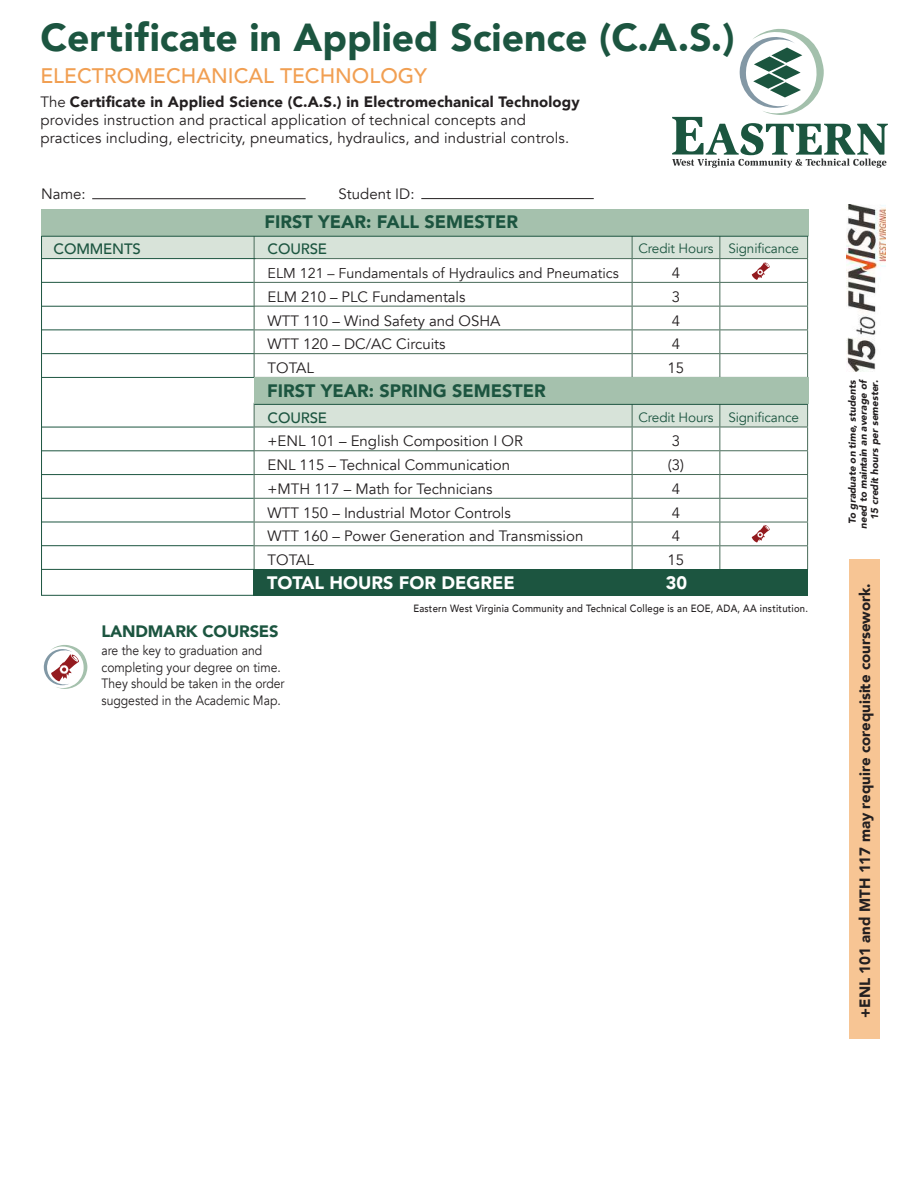
<style>
.page{position:relative;width:918px;height:1188px;background:#fff}
.page>*{position:absolute;margin:0;border:0;box-sizing:border-box;transform-origin:0 0}
.t1{font:900 39px "Avenir";color:#1c5540}
.t2{font:500 21px "Avenir";color:#f19f52}
.t3{font:900 18px "Avenir";color:#1c5540}
.t4{font:900 18px "Avenir";color:#fff}
.t5{font:900 16.5px "Avenir";letter-spacing:-.01em;color:#1c5540}
.t6{font:15px/18px "Avenir";color:#231f20}
.t7{font:900 15px "Avenir";color:#231f20}
.t8{font:500 15px "Avenir";letter-spacing:-.01em;color:#1c5540}
.t9{font:14.25px "Avenir";color:#231f20}
.t10{font:13.5px/16.5px "Avenir";color:#231f20;scale:.9 1}
.t11{font:13.5px "Avenir";letter-spacing:-.01em;color:#1c5540}
.t12{font:500 10.5px "Avenir";letter-spacing:.025em;color:#231f20;scale:.9 1}
.t13{font:italic 900 10.05px/11.1px "Avenir";color:#231f20;text-align:right}
.s1{font-weight:900}
</style>
<div class="page">
<svg style="left:672px;top:29px;width:216px;height:139px"></svg>
<img style="left:846px;top:204px;width:40px;height:168px">
<div style="left:849px;top:560px;width:30px;height:479px;background:#f7c594"></div>
<div style="left:41px;top:233px;width:213px;height:26px;background:#d8e3d9"></div>
<hr style="left:42px;top:282px;width:212px;height:1px;background:#1c5540">
<hr style="left:42px;top:306px;width:213px;height:1px;background:#1c5540">
<hr style="left:42px;top:330px;width:212px;height:1px;background:#1c5540">
<hr style="left:42px;top:353px;width:212px;height:1px;background:#1c5540">
<hr style="left:42px;top:377px;width:212px;height:1px;background:#1c5540">
<hr style="left:42px;top:427px;width:212px;height:1px;background:#1c5540">
<hr style="left:42px;top:450px;width:212px;height:1px;background:#1c5540">
<hr style="left:42px;top:474px;width:212px;height:1px;background:#1c5540">
<hr style="left:42px;top:498px;width:212px;height:1px;background:#1c5540">
<hr style="left:42px;top:545px;width:212px;height:1px;background:#1c5540">
<hr style="left:42px;top:569px;width:212px;height:1px;background:#1c5540">
<hr style="left:42px;top:522px;width:212px;height:1px;background:#1c5540">
<div style="left:41px;top:209px;width:768px;height:27px;background:#a5c1ad"></div>
<div style="left:254px;top:377px;width:555px;height:27px;background:#a5c1ad"></div>
<hr style="left:41px;top:236px;width:1px;height:360px;background:#1c5540">
<hr style="left:42px;top:258px;width:213px;height:1px;background:#1c5540">
<hr style="left:42px;top:236px;width:766px;height:1px;background:#1c5540">
<hr style="left:92px;top:198px;width:214px;height:1px;background:#231f20">
<hr style="left:421px;top:198px;width:173px;height:1px;background:#231f20">
<svg style="left:254px;top:235px;width:554px;height:142px"></svg>
<svg style="left:254px;top:403px;width:554px;height:166px"></svg>
<svg style="left:44px;top:645px;width:43px;height:44px"></svg>
<div style="left:254px;top:569px;width:554px;height:27px;background:#1c5540"></div>
<hr style="left:41px;top:595px;width:367px;height:1px;background:#1c5540">
<h1 class="t1" style="left:40px;top:4px;width:696px">Certificate in Applied Science (C.A.S.)</h1>
<h2 class="t2" style="left:40px;top:57px;width:388px">ELECTROMECHANICAL TECHNOLOGY</h2>
<p class="t6" style="left:40px;top:93px;width:541px">The <span class="s1">Certificate in Applied Science (C.A.S.) in Electromechanical Technology </span>provides instruction and practical application of technical concepts and practices including, electricity, pneumatics, hydraulics, and industrial controls.</p>
<p class="t6" style="left:41px;top:185px;width:46px">Name:</p>
<p class="t6" style="left:339px;top:185px;width:77px">Student ID:</p>
<p class="t8" style="left:54px;top:236px;width:89px">COMMENTS</p>
<p class="t3" style="left:265px;top:206px;width:255px">FIRST YEAR: FALL SEMESTER</p>
<p class="t8" style="left:268px;top:236px;width:61px">COURSE</p>
<p class="t11" style="left:639px;top:241px;width:162px">Credit Hours Significance</p>
<p class="t9" style="left:268px;top:264px;width:353px">ELM 121 – Fundamentals of Hydraulics and Pneumatics</p>
<p class="t6" style="left:672px;top:264px;width:10px">4</p>
<p class="t6" style="left:268px;top:288px;width:199px">ELM 210 – PLC Fundamentals</p>
<p class="t6" style="left:672px;top:288px;width:10px">3</p>
<p class="t6" style="left:268px;top:312px;width:234px">WTT 110 – Wind Safety and OSHA</p>
<p class="t6" style="left:672px;top:312px;width:10px">4</p>
<p class="t6" style="left:268px;top:335px;width:180px">WTT 120 – DC/AC Circuits</p>
<p class="t6" style="left:672px;top:335px;width:10px">4</p>
<p class="t6" style="left:268px;top:359px;width:48px">TOTAL</p>
<p class="t6" style="left:668px;top:359px;width:18px">15</p>
<p class="t3" style="left:267px;top:375px;width:280px">FIRST YEAR: SPRING SEMESTER</p>
<p class="t8" style="left:268px;top:404px;width:61px">COURSE</p>
<p class="t11" style="left:639px;top:409px;width:162px">Credit Hours Significance</p>
<p class="t6" style="left:268px;top:432px;width:257px">+ENL 101 – English Composition I OR</p>
<p class="t6" style="left:672px;top:432px;width:10px">3</p>
<p class="t6" style="left:268px;top:456px;width:244px">ENL 115 – Technical Communication</p>
<p class="t6" style="left:668px;top:456px;width:18px">(3)</p>
<p class="t6" style="left:268px;top:480px;width:227px">+MTH 117 – Math for Technicians</p>
<p class="t6" style="left:672px;top:480px;width:10px">4</p>
<p class="t6" style="left:268px;top:504px;width:245px">WTT 150 – Industrial Motor Controls</p>
<p class="t6" style="left:672px;top:504px;width:10px">4</p>
<p class="t6" style="left:268px;top:528px;width:317px">WTT 160 – Power Generation and Transmission</p>
<p class="t6" style="left:672px;top:528px;width:10px">4</p>
<p class="t6" style="left:268px;top:551px;width:48px">TOTAL</p>
<p class="t6" style="left:668px;top:551px;width:18px">15</p>
<p class="t4" style="left:267px;top:567px;width:249px">TOTAL HOURS FOR DEGREE</p>
<p class="t4" style="left:666px;top:567px;width:23px">30</p>
<p class="t12" style="left:413px;top:599px;width:440px">Eastern West Virginia Community and Technical College is an EOE, ADA, AA institution.</p>
<p class="t5" style="left:102px;top:617px;width:179px">LANDMARK COURSES</p>
<p class="t10" style="left:102px;top:643px;width:205px">are the key to graduation and completing your degree on time.<br>They should be taken in the order suggested in the Academic Map.</p>
<p class="t13" style="left:847px;top:529px;width:151px;rotate:-90deg">To graduate on time, students need to maintain an average of<br>15 credit hours per semester.</p>
<p class="t7" style="left:852px;top:1018px;width:436px;rotate:-90deg">+ENL 101 and MTH 117 may require corequisite coursework.</p>
</div>
